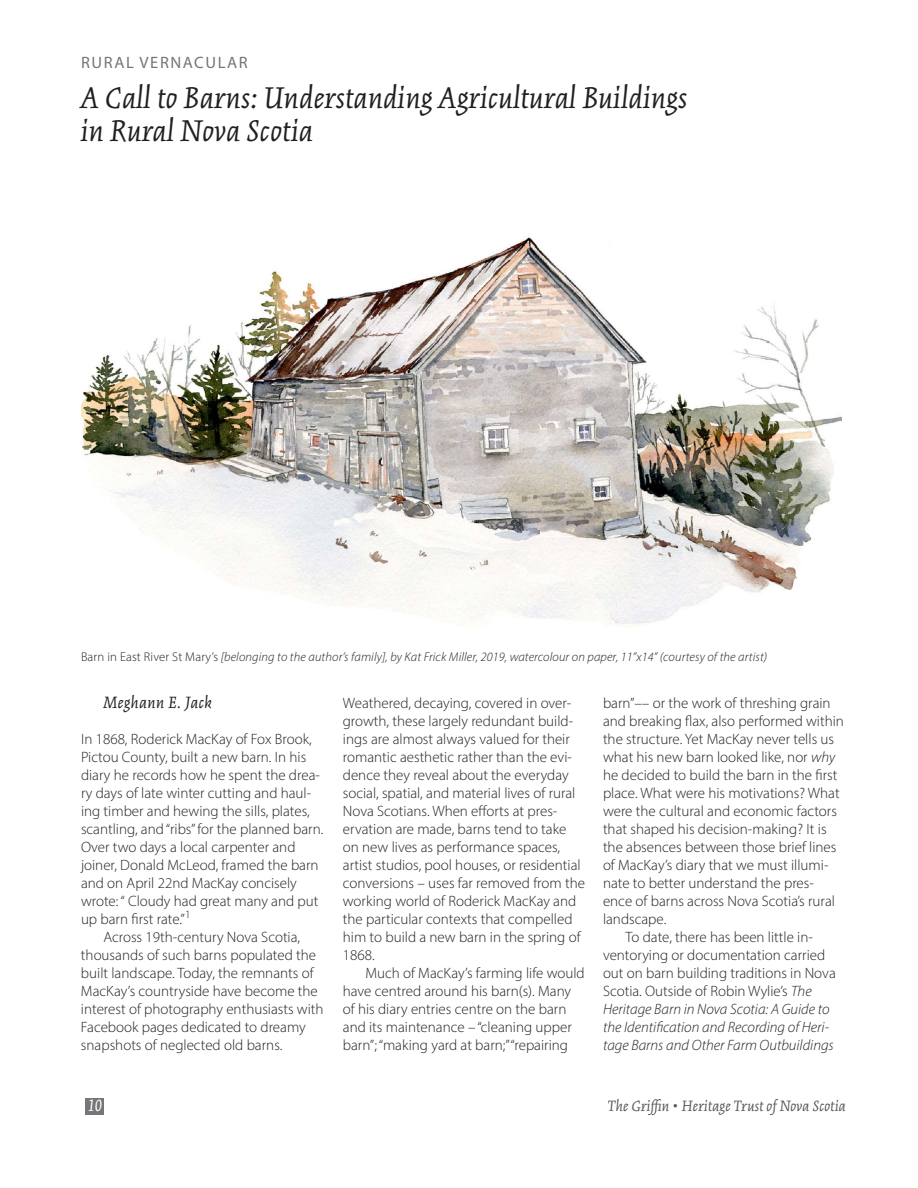
<style>
.page{position:relative;width:918px;height:1188px;background:#fff}
.page>*{position:absolute;margin:0;border:0;box-sizing:border-box;transform-origin:0 0}
.t1{font:italic 33px/33px "Kinesis Pro 3";letter-spacing:.01em;color:#231f20}
.t2{font:italic 18px "Kinesis Pro 3";letter-spacing:.025em;color:#231f20}
.t3{font:italic 18px "Kinesis Pro 3";color:#fff}
.t4{font:italic 16.5px "Kinesis Pro 3";letter-spacing:.01em;color:#57585a}
.t5{font:16.5px "Myriad Pro";letter-spacing:.095em;color:#757679}
.t6{font:300 15px/18px "Myriad Pro";color:#231f20}
.t7{font:italic 300 15px "Myriad Pro";color:#231f20}
.t8{font:italic 300 12.75px "Myriad Pro";letter-spacing:.01em;color:#231f20}
.s1{font-style:normal}
.s2{font-style:italic}
</style>
<div class="page">
<div style="left:85px;top:1098px;width:19px;height:17px;background:#757679"></div>
<img style="left:81px;top:236px;width:761px;height:391px">
<p class="t5" style="left:81px;top:52px;width:168px">RURAL VERNACULAR</p>
<h1 class="t1" style="left:81px;top:81px;width:608px">A Call to Barns: Understanding Agricultural Buildings in Rural Nova Scotia</h1>
<p class="t8" style="left:81px;top:649px;width:688px"><span class="s1">Barn in East River St Mary’s</span> [belonging to the author’s family], by Kat Frick Miller, 2019, watercolour on paper, 11”x14” (courtesy of the artist)</p>
<p class="t2" style="left:104px;top:692px;width:110px">Meghann E. Jack</p>
<p class="t6" style="left:81px;top:730px;width:232px">In 1868, Roderick MacKay of Fox Brook,</p>
<p class="t6" style="left:81px;top:748px;width:227px">Pictou County, built a new barn. In his</p>
<p class="t6" style="left:81px;top:766px;width:240px">diary he records how he spent the drea-</p>
<p class="t6" style="left:81px;top:784px;width:232px">ry days of late winter cutting and haul-</p>
<p class="t6" style="left:81px;top:802px;width:230px">ing timber and hewing the sills, plates,</p>
<p class="t6" style="left:81px;top:820px;width:244px">scantling, and “ribs” for the planned barn.</p>
<p class="t6" style="left:81px;top:838px;width:216px">Over two days a local carpenter and</p>
<p class="t6" style="left:81px;top:856px;width:239px">joiner, Donald McLeod, framed the barn</p>
<p class="t6" style="left:81px;top:874px;width:217px">and on April 22nd MacKay concisely</p>
<p class="t6" style="left:81px;top:892px;width:239px">wrote: “ Cloudy had great many and put</p>
<p class="t6" style="left:81px;top:910px;width:111px">up barn first rate.”<sup>1</sup></p>
<p class="t6" style="left:103px;top:928px;width:198px">Across 19th-century Nova Scotia,</p>
<p class="t6" style="left:81px;top:946px;width:237px">thousands of such barns populated the</p>
<p class="t6" style="left:81px;top:964px;width:234px">built landscape. Today, the remnants of</p>
<p class="t6" style="left:81px;top:982px;width:238px">MacKay’s countryside have become the</p>
<p class="t6" style="left:81px;top:1000px;width:244px">interest of photography enthusiasts with</p>
<p class="t6" style="left:81px;top:1018px;width:226px">Facebook pages dedicated to dreamy</p>
<p class="t6" style="left:81px;top:1036px;width:203px">snapshots of neglected old barns.</p>
<p class="t6" style="left:343px;top:694px;width:244px">Weathered, decaying, covered in over&shy;growth, these largely redundant build&shy;ings are almost always valued for their romantic aesthetic rather than the evi&shy;dence they reveal about the everyday social, spatial, and material lives of rural Nova Scotians. When efforts at pres&shy;ervation are made, barns tend to take on new lives as performance spaces, artist studios, pool houses, or residential conversions – uses far removed from the working world of Roderick MacKay and the particular contexts that compelled him to build a new barn in the spring of 1868.</p>
<p class="t6" style="left:343px;top:964px;width:243px;text-indent:22px">Much of MacKay’s farming life would have centred around his barn(s). Many of his diary entries centre on the barn and its maintenance – “cleaning upper barn”; “making yard at barn;” “repairing</p>
<p class="t6" style="left:603px;top:694px;width:229px">barn”–– or the work of threshing grain</p>
<p class="t6" style="left:603px;top:712px;width:242px">and breaking flax, also performed within</p>
<p class="t6" style="left:603px;top:730px;width:233px">the structure. Yet MacKay never tells us</p>
<p class="t6" style="left:603px;top:748px;width:234px">what his new barn looked like, nor <span class="s2">why</span></p>
<p class="t6" style="left:603px;top:766px;width:236px">he decided to build the barn in the first</p>
<p class="t6" style="left:603px;top:784px;width:238px">place. What were his motivations? What</p>
<p class="t6" style="left:603px;top:802px;width:235px">were the cultural and economic factors</p>
<p class="t6" style="left:603px;top:820px;width:225px">that shaped his decision-making? It is</p>
<p class="t6" style="left:603px;top:838px;width:235px">the absences between those brief lines</p>
<p class="t6" style="left:603px;top:856px;width:227px">of MacKay’s diary that we must illumi-</p>
<p class="t6" style="left:603px;top:874px;width:212px">nate to better understand the pres-</p>
<p class="t6" style="left:603px;top:892px;width:234px">ence of barns across Nova Scotia’s rural</p>
<p class="t6" style="left:603px;top:910px;width:65px">landscape.</p>
<p class="t6" style="left:626px;top:928px;width:189px">To date, there has been little in-</p>
<p class="t6" style="left:603px;top:946px;width:224px">ventorying or documentation carried</p>
<p class="t6" style="left:603px;top:964px;width:234px">out on barn building traditions in Nova</p>
<p class="t6" style="left:603px;top:982px;width:210px">Scotia. Outside of Robin Wylie’s <span class="s2">The</span></p>
<p class="t7" style="left:603px;top:1000px;width:228px">Heritage Barn in Nova Scotia: A Guide to</p>
<p class="t7" style="left:603px;top:1018px;width:228px">the Identification and Recording of Heri-</p>
<p class="t7" style="left:603px;top:1036px;width:232px">tage Barns and Other Farm Outbuildings</p>
<p class="t3" style="left:88px;top:1096px;width:15px">10</p>
<p class="t4" style="left:608px;top:1097px;width:240px">The Griffin • Heritage Trust of Nova Scotia</p>
</div>
